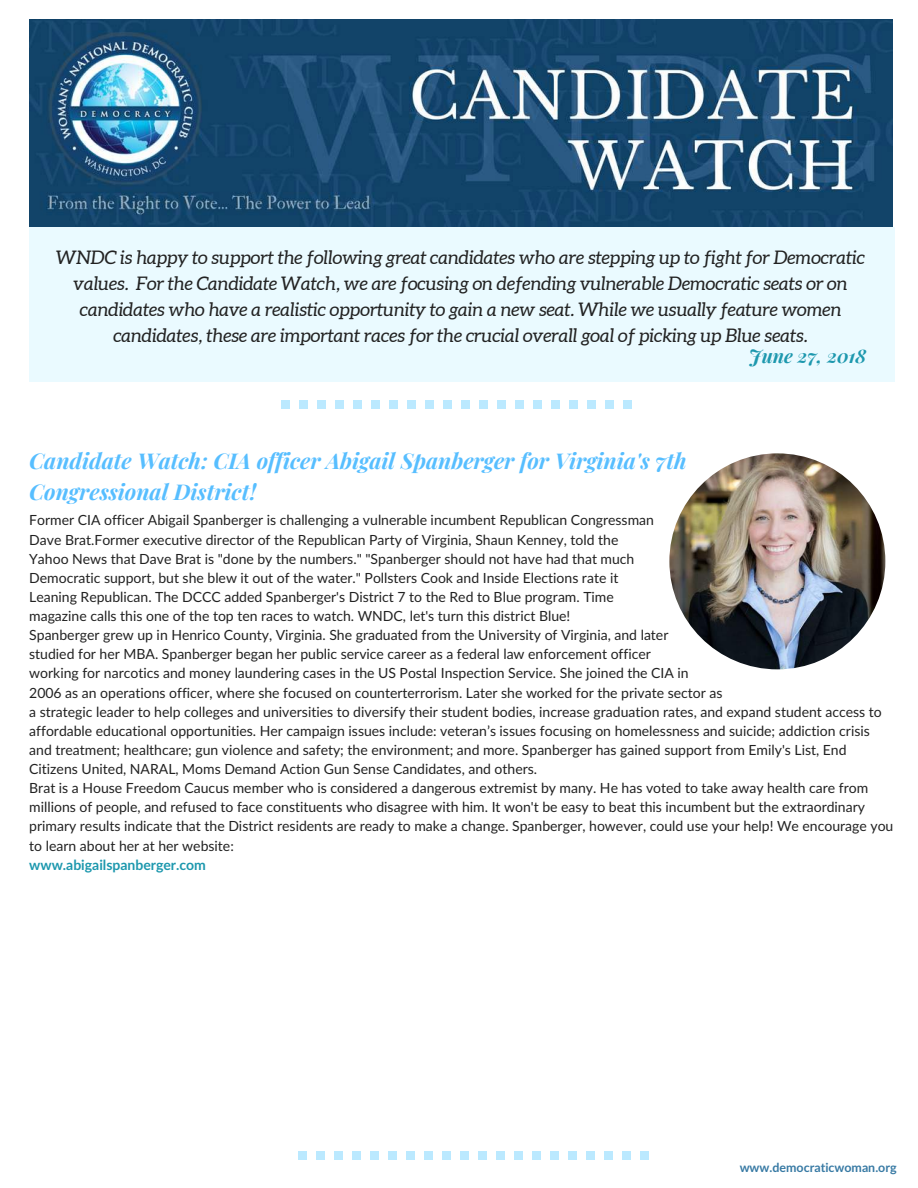
<style>
.page{position:relative;width:918px;height:1188px;background:#fff}
.page>*{position:absolute;margin:0;border:0;box-sizing:border-box;transform-origin:0 0}
.t1{font:italic 700 21.75px/30.3px "Playfair Display";color:#57beff}
.t2{font:italic 18.75px/25.8px "Aleo";color:#222;text-align:center}
.t3{font:italic 700 18.75px "Playfair Display";color:#1d98ae}
.t4{font:13.95px/19.2px "Lato Latin";color:#222}
.t5{font:700 13.95px "Lato";color:#1d98ae}
.t6{font:700 12.45px "Lato";color:#387aa4}
</style>
<div class="page">
<img style="left:29px;top:19px;width:863px;height:208px">
<div style="left:29px;top:227px;width:865px;height:154px;background:#eafaff"></div>
<div style="left:623px;top:400px;width:9px;height:8px;background:#bbe9ff"></div>
<div style="left:605px;top:400px;width:9px;height:8px;background:#bbe9ff"></div>
<div style="left:587px;top:400px;width:9px;height:8px;background:#bbe9ff"></div>
<div style="left:551px;top:400px;width:9px;height:8px;background:#bbe9ff"></div>
<div style="left:533px;top:400px;width:9px;height:8px;background:#bbe9ff"></div>
<div style="left:569px;top:400px;width:9px;height:8px;background:#bbe9ff"></div>
<div style="left:515px;top:400px;width:9px;height:8px;background:#bbe9ff"></div>
<div style="left:317px;top:400px;width:9px;height:8px;background:#bbe9ff"></div>
<div style="left:335px;top:400px;width:9px;height:8px;background:#bbe9ff"></div>
<div style="left:353px;top:400px;width:9px;height:8px;background:#bbe9ff"></div>
<div style="left:299px;top:400px;width:9px;height:8px;background:#bbe9ff"></div>
<div style="left:281px;top:400px;width:9px;height:8px;background:#bbe9ff"></div>
<div style="left:389px;top:400px;width:9px;height:8px;background:#bbe9ff"></div>
<div style="left:443px;top:400px;width:9px;height:8px;background:#bbe9ff"></div>
<div style="left:461px;top:400px;width:9px;height:8px;background:#bbe9ff"></div>
<div style="left:479px;top:400px;width:9px;height:8px;background:#bbe9ff"></div>
<div style="left:407px;top:400px;width:9px;height:8px;background:#bbe9ff"></div>
<div style="left:497px;top:400px;width:9px;height:8px;background:#bbe9ff"></div>
<div style="left:425px;top:400px;width:9px;height:8px;background:#bbe9ff"></div>
<div style="left:371px;top:400px;width:9px;height:8px;background:#bbe9ff"></div>
<div style="left:640px;top:1151px;width:9px;height:9px;background:#bbe9ff"></div>
<div style="left:622px;top:1151px;width:9px;height:9px;background:#bbe9ff"></div>
<div style="left:604px;top:1151px;width:9px;height:9px;background:#bbe9ff"></div>
<div style="left:568px;top:1151px;width:9px;height:9px;background:#bbe9ff"></div>
<div style="left:550px;top:1151px;width:9px;height:9px;background:#bbe9ff"></div>
<div style="left:586px;top:1151px;width:9px;height:9px;background:#bbe9ff"></div>
<div style="left:532px;top:1151px;width:9px;height:9px;background:#bbe9ff"></div>
<div style="left:334px;top:1151px;width:9px;height:9px;background:#bbe9ff"></div>
<div style="left:352px;top:1151px;width:9px;height:9px;background:#bbe9ff"></div>
<div style="left:370px;top:1151px;width:9px;height:9px;background:#bbe9ff"></div>
<div style="left:316px;top:1151px;width:9px;height:9px;background:#bbe9ff"></div>
<div style="left:298px;top:1151px;width:9px;height:9px;background:#bbe9ff"></div>
<div style="left:406px;top:1151px;width:9px;height:9px;background:#bbe9ff"></div>
<div style="left:460px;top:1151px;width:9px;height:9px;background:#bbe9ff"></div>
<div style="left:478px;top:1151px;width:9px;height:9px;background:#bbe9ff"></div>
<div style="left:496px;top:1151px;width:9px;height:9px;background:#bbe9ff"></div>
<div style="left:424px;top:1151px;width:9px;height:9px;background:#bbe9ff"></div>
<div style="left:514px;top:1151px;width:9px;height:9px;background:#bbe9ff"></div>
<div style="left:442px;top:1151px;width:9px;height:9px;background:#bbe9ff"></div>
<div style="left:388px;top:1151px;width:9px;height:9px;background:#bbe9ff"></div>
<img style="left:669px;top:453px;width:216px;height:216px;border-radius:50%">
<p class="t2" style="left:56px;top:245px;width:810px">WNDC is happy to support the following great candidates who are stepping up to fight for Democratic values. For the Candidate Watch, we are focusing on defending vulnerable Democratic seats or on candidates who have a realistic opportunity to gain a new seat. While we usually feature women candidates, these are important races for the crucial overall goal of picking up Blue seats.</p>
<h2 class="t3" style="left:749px;top:343px;width:119px">June 27, 2018</h2>
<h1 class="t1" style="left:29px;top:445px;width:659px">Candidate Watch: CIA officer Abigail Spanberger for Virginia's 7th<br>Congressional District!</h1>
<p class="t4" style="left:29px;top:510px;width:866px">Former CIA officer Abigail Spanberger is challenging a vulnerable incumbent Republican Congressman<br>Dave Brat.Former executive director of the Republican Party of Virginia, Shaun Kenney, told the<br>Yahoo News that Dave Brat is "done by the numbers." "Spanberger should not have had that much<br>Democratic support, but she blew it out of the water." Pollsters Cook and Inside Elections rate it<br>Leaning Republican. The DCCC added Spanberger's District 7 to the Red to Blue program. Time<br>magazine calls this one of the top ten races to watch. WNDC, let's turn this district Blue!<br>Spanberger grew up in Henrico County, Virginia. She graduated from the University of Virginia, and later<br>studied for her MBA. Spanberger began her public service career as a federal law enforcement officer<br>working for narcotics and money laundering cases in the US Postal Inspection Service. She joined the CIA in<br>2006 as an operations officer, where she focused on counterterrorism. Later she worked for the private sector as<br>a strategic leader to help colleges and universities to diversify their student bodies, increase graduation rates, and expand student access to affordable educational opportunities. Her campaign issues include: veteran’s issues focusing on homelessness and suicide; addiction crisis and treatment; healthcare; gun violence and safety; the environment; and more. Spanberger has gained support from Emily's List, End Citizens United, NARAL, Moms Demand Action Gun Sense Candidates, and others.<br>Brat is a House Freedom Caucus member who is considered a dangerous extremist by many. He has voted to take away health care from millions of people, and refused to face constituents who disagree with him. It won't be easy to beat this incumbent but the extraordinary primary results indicate that the District residents are ready to make a change. Spanberger, however, could use your help! We encourage you to learn about her at her website:</p>
<p class="t5" style="left:29px;top:856px;width:178px">www.abigailspanberger.com</p>
<p class="t6" style="left:740px;top:1160px;width:158px">www.democraticwoman.org</p>
</div>
